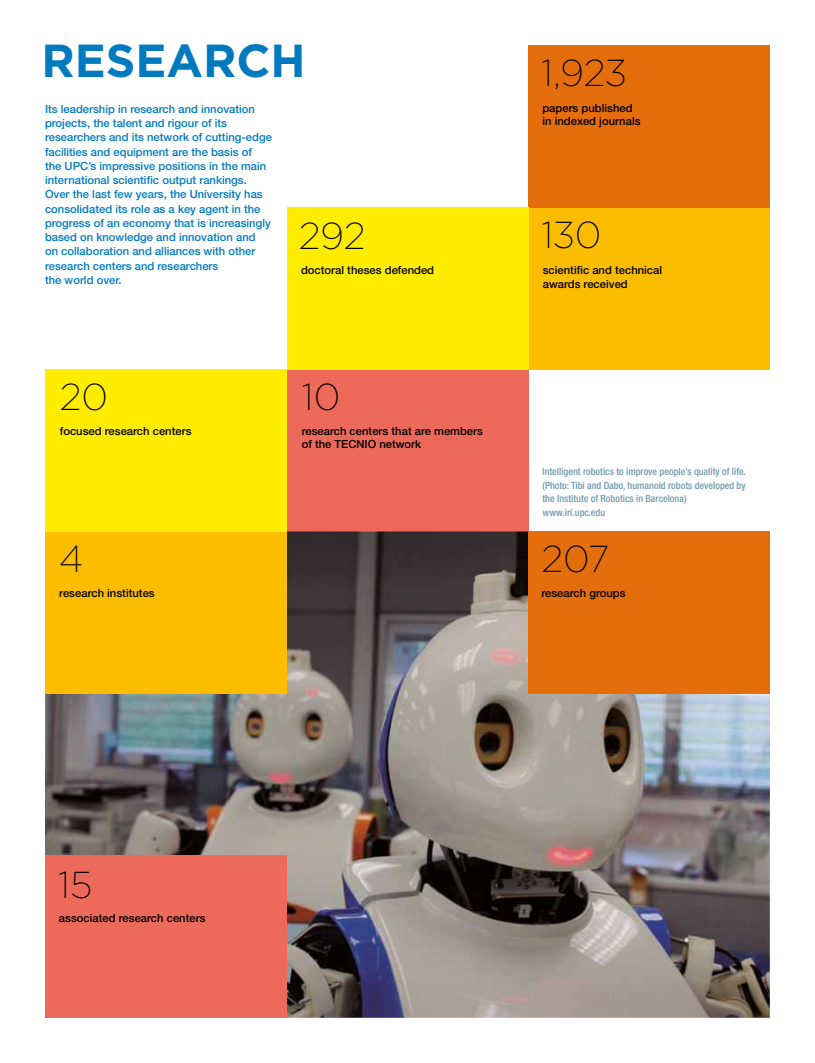
<style>
.page{position:relative;width:815px;height:1063px;background:#fff}
.page>*{position:absolute;margin:0;border:0;box-sizing:border-box;transform-origin:0 0}
.t1{font:700 46.25px "Gotham";color:#007abf}
.t2{font:200 37.5px "Gotham";color:#000}
.t3{font:500 11.25px/14.2px "Helvetica Neue LT Std";color:#007abf}
.t4{font:500 11.25px/13.8px "Helvetica Neue LT Std";color:#000}
.t5{font:500 condensed 10px/13.8px "Helvetica Neue LT Std";color:#7199ad}
</style>
<div class="page">
<div style="left:287px;top:369px;width:241px;height:162px;background:#ed6a5b"></div>
<img style="left:45px;top:531px;width:725px;height:487px">
<div style="left:45px;top:856px;width:242px;height:162px;background:#ed6a5b"></div>
<div style="left:528px;top:207px;width:242px;height:162px;background:#fcbd00"></div>
<div style="left:528px;top:45px;width:242px;height:162px;background:#e46e0c"></div>
<div style="left:287px;top:207px;width:241px;height:162px;background:#ffed00"></div>
<div style="left:45px;top:531px;width:242px;height:163px;background:#fcbd00"></div>
<div style="left:45px;top:369px;width:242px;height:162px;background:#ffed00"></div>
<div style="left:528px;top:531px;width:242px;height:162px;background:#e46e0c"></div>
<h1 class="t1" style="left:41px;top:34px;width:34px">RESEARCH</h1>
<p class="t3" style="left:45px;top:102px;width:228px">Its leadership in research and innovation projects, the talent and rigour of its researchers and its network of cutting-edge facilities and equipment are the basis of<br>the UPC’s impressive positions in the main international scientific output rankings.<br>Over the last few years, the University has consolidated its role as a key agent in the progress of an economy that is increasingly based on knowledge and innovation and<br>on collaboration and alliances with other research centers and researchers<br>the world over.</p>
<h2 class="t2" style="left:299px;top:216px;width:68px">292</h2>
<p class="t4" style="left:301px;top:263px;width:135px">doctoral theses defended</p>
<h2 class="t2" style="left:60px;top:376px;width:50px">20</h2>
<p class="t4" style="left:60px;top:424px;width:133px">focused research centers</p>
<h2 class="t2" style="left:59px;top:539px;width:25px">4</h2>
<p class="t4" style="left:59px;top:586px;width:97px">research institutes</p>
<h2 class="t2" style="left:302px;top:376px;width:40px">10</h2>
<p class="t4" style="left:302px;top:424px;width:183px">research centers that are members of the TECNIO network</p>
<h2 class="t2" style="left:541px;top:52px;width:87px">1,923</h2>
<p class="t4" style="left:542px;top:101px;width:100px">papers published in indexed journals</p>
<h2 class="t2" style="left:541px;top:215px;width:61px">130</h2>
<p class="t4" style="left:543px;top:263px;width:121px">scientific and technical awards received</p>
<p class="t5" style="left:542px;top:464px;width:205px">Intelligent robotics to improve people’s quality of life. (Photo: Tibi and Dabo, humanoid robots developed by the Institute of Robotics in Barcelona) www.iri.upc.edu</p>
<h2 class="t2" style="left:541px;top:539px;width:69px">207</h2>
<p class="t4" style="left:541px;top:586px;width:86px">research groups</p>
<h2 class="t2" style="left:58px;top:865px;width:36px">15</h2>
<p class="t4" style="left:59px;top:911px;width:148px">associated research centers</p>
</div>
